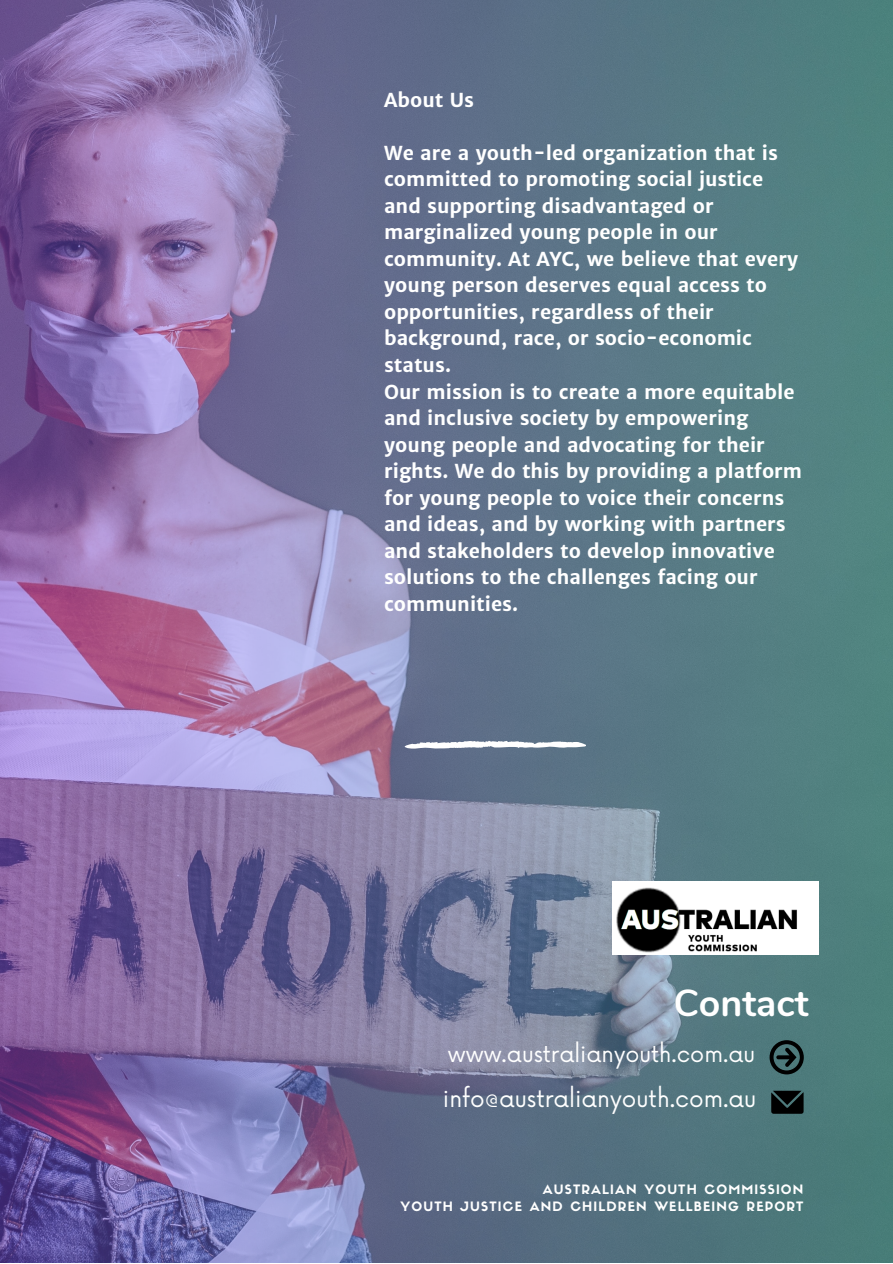
<style>
.page{position:relative;width:893px;height:1264px;background:#fff}
.page>*{position:absolute;margin:0;border:0;box-sizing:border-box;transform-origin:0 0}
.t1{font:700 37.5px "Nunito";color:#fff}
.t2{font:23.1px "Now";color:#fff}
.t3{font:22.35px "Now";color:#fff}
.t4{font:700 19.35px/26.5px "Merriweather Sans";color:#fff}
.t5{font:12.75px "Sifonn Basic";letter-spacing:.09em;color:#fff}
</style>
<div class="page">
<img style="left:0;top:0;width:892px;height:1262px">
<svg style="left:404px;top:740px;width:182px;height:8px"></svg>
<svg style="left:769px;top:1040px;width:34px;height:34px"></svg>
<svg style="left:771px;top:1090px;width:32px;height:23px"></svg>
<img style="left:612px;top:881px;width:206px;height:73px">
<p class="t4" style="left:384px;top:86px;width:91px">About Us</p>
<p class="t4" style="left:384px;top:139px;width:416px">We are a youth-led organization that is committed to promoting social justice and supporting disadvantaged or marginalized young people in our community. At AYC, we believe that every young person deserves equal access to opportunities, regardless of their background, race, or socio-economic status.</p>
<p class="t4" style="left:384px;top:378px;width:419px">Our mission is to create a more equitable and inclusive society by empowering young people and advocating for their rights. We do this by providing a platform for young people to voice their concerns and ideas, and by working with partners and stakeholders to develop innovative solutions to the challenges facing our communities.</p>
<p class="t1" style="left:673px;top:978px;width:137px">Contact</p>
<p class="t3" style="left:448px;top:1041px;width:308px">www.australianyouth.com.au</p>
<p class="t2" style="left:443px;top:1085px;width:315px">info@australianyouth.com.au</p>
<p class="t5" style="left:543px;top:1184px;width:262px">AUSTRALIAN YOUTH COMMISSION</p>
<p class="t5" style="left:400px;top:1201px;width:404px">YOUTH JUSTICE AND CHILDREN WELLBEING REPORT</p>
</div>
